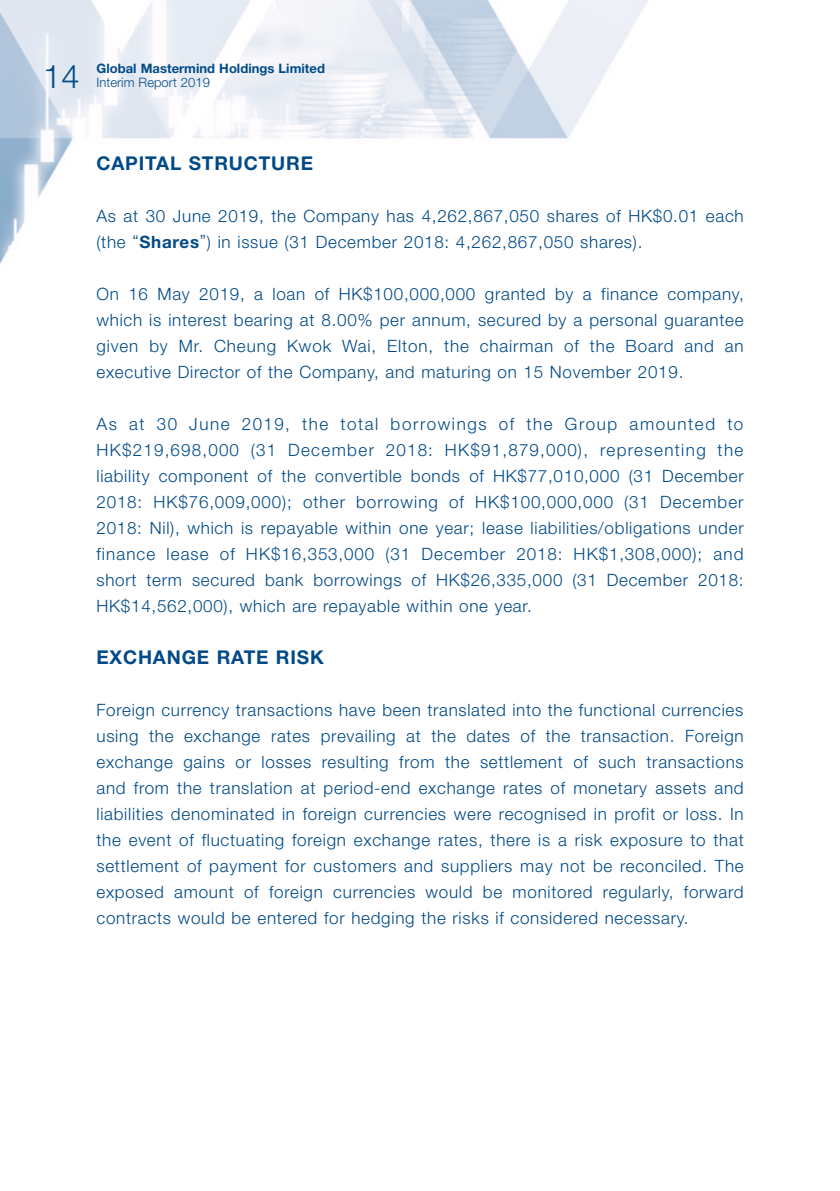
<style>
.page{position:relative;width:840px;height:1191px;background:#fff}
.page>*{position:absolute;margin:0;border:0;box-sizing:border-box;transform-origin:0 0}
.t1{font:300 32.4px "Helvetica Neue LT Std";color:#004a87}
.t2{font:700 19px "Helvetica Neue LT Std";letter-spacing:.045em;color:#004a87}
.t3{font:300 17px/26px "Helvetica Neue LT Std";letter-spacing:.045em;color:#004a87;text-align:justify}
.t4{font:700 13px "Helvetica Neue LT Std";letter-spacing:.005em;color:#004a87}
.t5{font:300 13px "Helvetica Neue LT Std";letter-spacing:.005em;color:#004a87}
.s1{font-weight:700}
</style>
<div class="page">
<img style="left:0;top:0;width:648px;height:264px">
<h1 class="t1" style="left:43px;top:57px;width:38px">14</h1>
<p class="t4" style="left:96px;top:61px;width:230px">Global Mastermind Holdings Limited</p>
<p class="t5" style="left:96px;top:75px;width:115px">Interim Report 2019</p>
<p class="t2" style="left:96px;top:152px;width:218px">CAPITAL STRUCTURE</p>
<p class="t3" style="left:96px;top:203px;width:648px">As at 30 June 2019, the Company has 4,262,867,050 shares of HK$0.01 each (the “<span class="s1">Shares</span>”) in issue (31 December 2018: 4,262,867,050 shares).</p>
<p class="t3" style="left:96px;top:281px;width:648px">On 16 May 2019, a loan of HK$100,000,000 granted by a finance company, which is interest bearing at 8.00% per annum, secured by a personal guarantee given by Mr. Cheung Kwok Wai, Elton, the chairman of the Board and an executive Director of the Company, and maturing on 15 November 2019.</p>
<p class="t3" style="left:96px;top:411px;width:648px">As at 30 June 2019, the total borrowings of the Group amounted to HK$219,698,000 (31 December 2018: HK$91,879,000), representing the liability component of the convertible bonds of HK$77,010,000 (31 December 2018: HK$76,009,000); other borrowing of HK$100,000,000 (31 December 2018: Nil), which is repayable within one year; lease liabilities/obligations under finance lease of HK$16,353,000 (31 December 2018: HK$1,308,000); and short term secured bank borrowings of HK$26,335,000 (31 December 2018:<br>HK$14,562,000), which are repayable within one year.</p>
<p class="t2" style="left:96px;top:646px;width:229px">EXCHANGE RATE RISK</p>
<p class="t3" style="left:96px;top:697px;width:648px">Foreign currency transactions have been translated into the functional currencies using the exchange rates prevailing at the dates of the transaction. Foreign exchange gains or losses resulting from the settlement of such transactions and from the translation at period-end exchange rates of monetary assets and liabilities denominated in foreign currencies were recognised in profit or loss. In the event of fluctuating foreign exchange rates, there is a risk exposure to that settlement of payment for customers and suppliers may not be reconciled. The exposed amount of foreign currencies would be monitored regularly, forward contracts would be entered for hedging the risks if considered necessary.</p>
</div>
